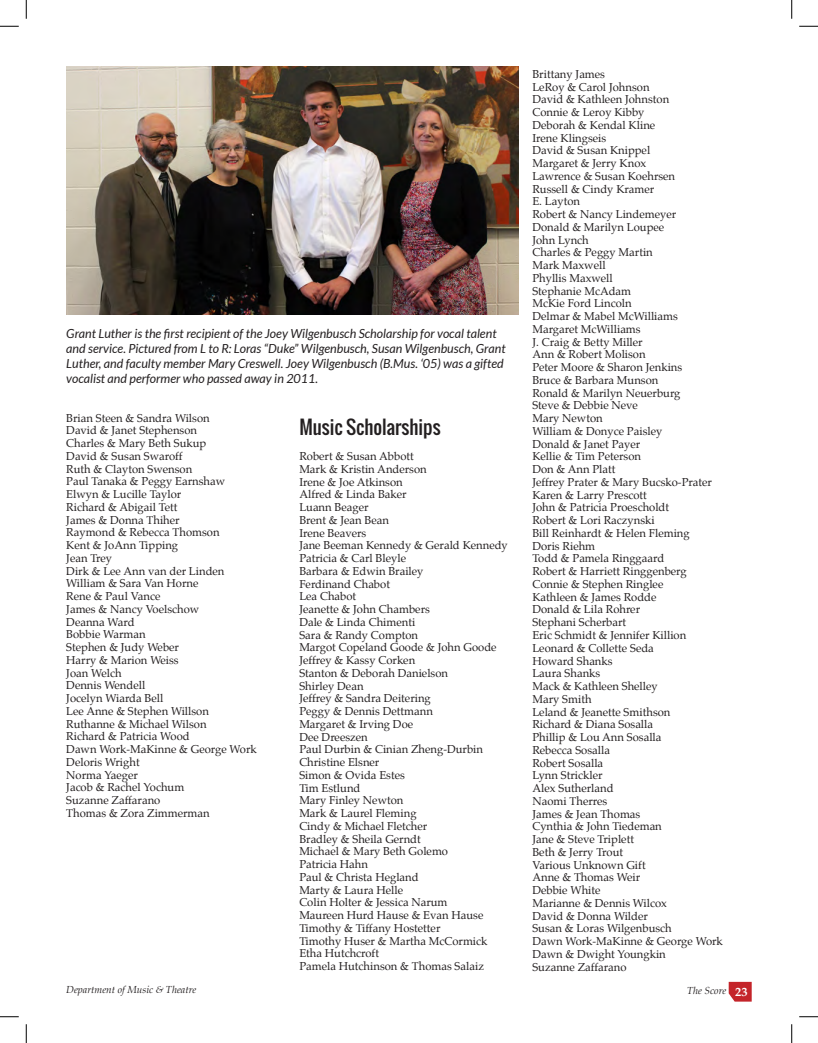
<style>
.page{position:relative;width:818px;height:1043px;background:#fff}
.page>*{position:absolute;margin:0;border:0;box-sizing:border-box;transform-origin:0 0}
.t1{font:18.75px "Oswald";color:#231f20}
.t2{font:italic 12.5px/15px "Lato";color:#231f20}
.t3{font:11.25px/12.8px "Palatino";color:#231f20}
.t4{font:italic 10px "Palatino";color:#231f20}
.s1{font-weight:700;font-style:normal;font-size:12.5px;color:#fff}
</style>
<div class="page">
<svg style="left:728px;top:981px;width:23px;height:20px"></svg>
<img style="left:66px;top:66px;width:452px;height:248px">
<svg style="left:0;top:25px;width:19px;height:2px"></svg>
<svg style="left:799px;top:25px;width:19px;height:2px"></svg>
<svg style="left:0;top:1016px;width:19px;height:1px"></svg>
<svg style="left:799px;top:1016px;width:19px;height:1px"></svg>
<svg style="left:25px;top:0;width:2px;height:19px"></svg>
<svg style="left:25px;top:1024px;width:2px;height:18px"></svg>
<svg style="left:791px;top:0;width:1px;height:19px"></svg>
<svg style="left:791px;top:1024px;width:1px;height:18px"></svg>
<p class="t2" style="left:66px;top:326px;width:441px">Grant Luther is the first recipient of the Joey Wilgenbusch Scholarship for vocal talent and service. Pictured from L to R: Loras “Duke” Wilgenbusch, Susan Wilgenbusch, Grant Luther, and faculty member Mary Creswell. Joey Wilgenbusch (B.Mus. ‘05) was a gifted vocalist and performer who passed away in 2011.</p>
<p class="t3" style="left:66px;top:411px;width:192px">Brian Steen &amp; Sandra Wilson<br>David &amp; Janet Stephenson<br>Charles &amp; Mary Beth Sukup<br>David &amp; Susan Swaroff<br>Ruth &amp; Clayton Swenson<br>Paul Tanaka &amp; Peggy Earnshaw<br>Elwyn &amp; Lucille Taylor<br>Richard &amp; Abigail Tett<br>James &amp; Donna Thiher<br>Raymond &amp; Rebecca Thomson<br>Kent &amp; JoAnn Tipping<br>Jean Trey<br>Dirk &amp; Lee Ann van der Linden<br>William &amp; Sara Van Horne<br>Rene &amp; Paul Vance<br>James &amp; Nancy Voelschow<br>Deanna Ward<br>Bobbie Warman<br>Stephen &amp; Judy Weber<br>Harry &amp; Marion Weiss<br>Joan Welch<br>Dennis Wendell<br>Jocelyn Wiarda Bell<br>Lee Anne &amp; Stephen Willson<br>Ruthanne &amp; Michael Wilson<br>Richard &amp; Patricia Wood<br>Dawn Work-MaKinne &amp; George Work<br>Deloris Wright<br>Norma Yaeger<br>Jacob &amp; Rachel Yochum<br>Suzanne Zaffarano<br>Thomas &amp; Zora Zimmerman</p>
<h1 class="t1" style="left:299px;top:412px;width:143px">Music Scholarships</h1>
<p class="t3" style="left:299px;top:450px;width:210px">Robert &amp; Susan Abbott<br>Mark &amp; Kristin Anderson<br>Irene &amp; Joe Atkinson<br>Alfred &amp; Linda Baker<br>Luann Beager<br>Brent &amp; Jean Bean<br>Irene Beavers<br>Jane Beeman Kennedy &amp; Gerald Kennedy<br>Patricia &amp; Carl Bleyle<br>Barbara &amp; Edwin Brailey<br>Ferdinand Chabot<br>Lea Chabot<br>Jeanette &amp; John Chambers<br>Dale &amp; Linda Chimenti<br>Sara &amp; Randy Compton<br>Margot Copeland Goode &amp; John Goode<br>Jeffrey &amp; Kassy Corken<br>Stanton &amp; Deborah Danielson<br>Shirley Dean<br>Jeffrey &amp; Sandra Deitering<br>Peggy &amp; Dennis Dettmann<br>Margaret &amp; Irving Doe<br>Dee Dreeszen<br>Paul Durbin &amp; Cinian Zheng-Durbin<br>Christine Elsner<br>Simon &amp; Ovida Estes<br>Tim Estlund<br>Mary Finley Newton<br>Mark &amp; Laurel Fleming<br>Cindy &amp; Michael Fletcher<br>Bradley &amp; Sheila Gerndt<br>Michael &amp; Mary Beth Golemo<br>Patricia Hahn<br>Paul &amp; Christa Hegland<br>Marty &amp; Laura Helle<br>Colin Holter &amp; Jessica Narum<br>Maureen Hurd Hause &amp; Evan Hause<br>Timothy &amp; Tiffany Hostetter<br>Timothy Huser &amp; Martha McCormick<br>Etha Hutchcroft<br>Pamela Hutchinson &amp; Thomas Salaiz</p>
<p class="t3" style="left:532px;top:68px;width:192px">Brittany James<br>LeRoy &amp; Carol Johnson<br>David &amp; Kathleen Johnston<br>Connie &amp; Leroy Kibby<br>Deborah &amp; Kendal Kline<br>Irene Klingseis<br>David &amp; Susan Knippel<br>Margaret &amp; Jerry Knox<br>Lawrence &amp; Susan Koehrsen<br>Russell &amp; Cindy Kramer<br>E. Layton<br>Robert &amp; Nancy Lindemeyer<br>Donald &amp; Marilyn Loupee<br>John Lynch<br>Charles &amp; Peggy Martin<br>Mark Maxwell<br>Phyllis Maxwell<br>Stephanie McAdam<br>McKie Ford Lincoln<br>Delmar &amp; Mabel McWilliams<br>Margaret McWilliams<br>J. Craig &amp; Betty Miller<br>Ann &amp; Robert Molison<br>Peter Moore &amp; Sharon Jenkins<br>Bruce &amp; Barbara Munson<br>Ronald &amp; Marilyn Neuerburg<br>Steve &amp; Debbie Neve<br>Mary Newton<br>William &amp; Donyce Paisley<br>Donald &amp; Janet Payer<br>Kellie &amp; Tim Peterson<br>Don &amp; Ann Platt<br>Jeffrey Prater &amp; Mary Bucsko-Prater<br>Karen &amp; Larry Prescott<br>John &amp; Patricia Proescholdt<br>Robert &amp; Lori Raczynski<br>Bill Reinhardt &amp; Helen Fleming<br>Doris Riehm<br>Todd &amp; Pamela Ringgaard<br>Robert &amp; Harriett Ringgenberg<br>Connie &amp; Stephen Ringlee<br>Kathleen &amp; James Rodde<br>Donald &amp; Lila Rohrer<br>Stephani Scherbart<br>Eric Schmidt &amp; Jennifer Killion<br>Leonard &amp; Collette Seda<br>Howard Shanks<br>Laura Shanks<br>Mack &amp; Kathleen Shelley<br>Mary Smith<br>Leland &amp; Jeanette Smithson<br>Richard &amp; Diana Sosalla<br>Phillip &amp; Lou Ann Sosalla<br>Rebecca Sosalla<br>Robert Sosalla<br>Lynn Strickler<br>Alex Sutherland<br>Naomi Therres<br>James &amp; Jean Thomas<br>Cynthia &amp; John Tiedeman<br>Jane &amp; Steve Triplett<br>Beth &amp; Jerry Trout<br>Various Unknown Gift<br>Anne &amp; Thomas Weir<br>Debbie White<br>Marianne &amp; Dennis Wilcox<br>David &amp; Donna Wilder<br>Susan &amp; Loras Wilgenbusch<br>Dawn Work-MaKinne &amp; George Work<br>Dawn &amp; Dwight Youngkin<br>Suzanne Zaffarano</p>
<p class="t4" style="left:66px;top:982px;width:132px">Department of Music &amp; Theatre</p>
<p class="t4" style="left:687px;top:982px;width:62px">The Score <span class="s1">23</span></p>
</div>
